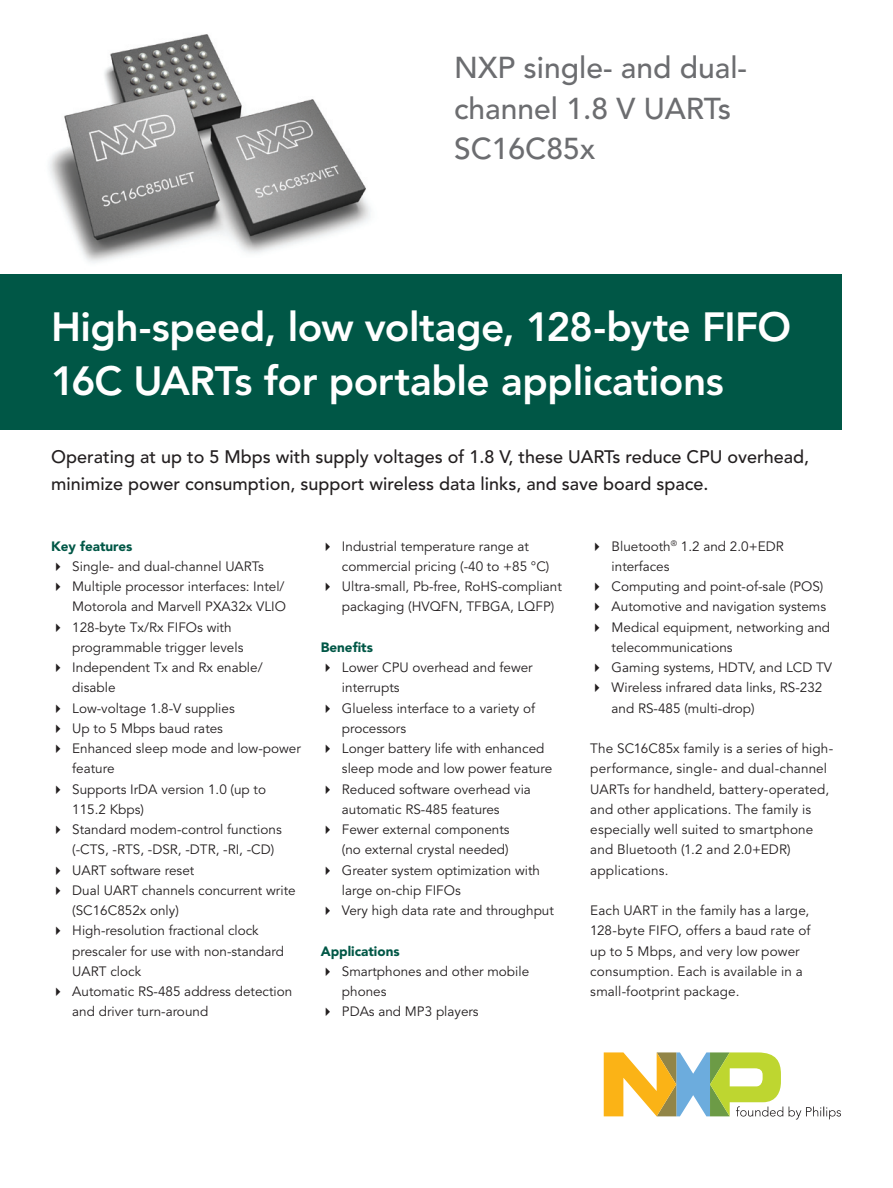
<style>
.page{position:relative;width:893px;height:1188px;background:#fff}
.page>*{position:absolute;margin:0;border:0;box-sizing:border-box;transform-origin:0 0}
.t1{font:800 40.5px/54px "Avenir";letter-spacing:-.015em;color:#fff}
.t2{font:500 30px/40.5px "Avenir";color:#6c6d70}
.t3{font:500 18px/27px "Avenir";color:#231f20}
.t4{font:13.5px/20.2px "Avenir";color:#231f20}
.t5{font:900 13.5px "Avenir";color:#005746}
</style>
<div class="page">
<img style="left:48px;top:34px;width:323px;height:229px">
<div style="left:0;top:274px;width:842px;height:155px;background:#005746"></div>
<svg style="left:604px;top:1052px;width:179px;height:65px"></svg>
<svg style="left:789px;top:1107px;width:52px;height:13px"></svg>
<h2 class="t2" style="left:454px;top:48px;width:294px">NXP single- and dual&shy;channel 1.8 V UARTs<br>SC16C85x</h2>
<h1 class="t1" style="left:51px;top:300px;width:742px">High-speed, low voltage, 128-byte FIFO<br>16C UARTs for portable applications</h1>
<h3 class="t3" style="left:51px;top:443px;width:760px">Operating at up to 5 Mbps with supply voltages of 1.8 V, these UARTs reduce CPU overhead, minimize power consumption, support wireless data links, and save board space.</h3>
<p class="t5" style="left:51px;top:538px;width:83px">Key features</p>
<p class="t4" style="left:51px;top:556px;width:214px">✔ Single- and dual-channel UARTs</p>
<p class="t4" style="left:51px;top:577px;width:236px;text-align:right">✔ Multiple processor interfaces: Intel/<br>Motorola and Marvell PXA32x VLIO</p>
<p class="t4" style="left:72px;top:617px;width:173px;text-indent:-21px">✔ 128-byte Tx/Rx FIFOs with programmable trigger levels</p>
<p class="t4" style="left:72px;top:658px;width:192px;text-indent:-21px">✔ Independent Tx and Rx enable/ disable</p>
<p class="t4" style="left:51px;top:698px;width:185px">✔ Low-voltage 1.8-V supplies</p>
<p class="t4" style="left:51px;top:718px;width:174px">✔ Up to 5 Mbps baud rates</p>
<p class="t4" style="left:72px;top:739px;width:230px;text-indent:-21px">✔ Enhanced sleep mode and low-power feature</p>
<p class="t4" style="left:72px;top:779px;width:195px;text-indent:-21px">✔ Supports IrDA version 1.0 (up to<br>115.2 Kbps)</p>
<p class="t4" style="left:72px;top:820px;width:211px;text-indent:-21px">✔ Standard modem-control functions (-CTS, -RTS, -DSR, -DTR, -RI, -CD)</p>
<p class="t4" style="left:51px;top:860px;width:145px">✔ UART software reset</p>
<p class="t4" style="left:72px;top:880px;width:225px;text-indent:-21px">✔ Dual UART channels concurrent write (SC16C852x only)</p>
<p class="t4" style="left:72px;top:921px;width:213px;text-indent:-21px">✔ High-resolution fractional clock prescaler for use with non-standard<br>UART clock</p>
<p class="t4" style="left:72px;top:982px;width:222px;text-indent:-21px">✔ Automatic RS-485 address detection and driver turn-around</p>
<p class="t4" style="left:342px;top:536px;width:209px;text-indent:-21px">✔ Industrial temperature range at commercial pricing (-40 to +85 °C)</p>
<p class="t4" style="left:342px;top:577px;width:221px;text-indent:-21px">✔ Ultra-small, Pb-free, RoHS-compliant packaging (HVQFN, TFBGA, LQFP)</p>
<p class="t5" style="left:321px;top:639px;width:54px">Benefits</p>
<p class="t4" style="left:342px;top:658px;width:192px;text-indent:-21px">✔ Lower CPU overhead and fewer interrupts</p>
<p class="t4" style="left:342px;top:698px;width:195px;text-indent:-21px">✔ Glueless interface to a variety of processors</p>
<p class="t4" style="left:342px;top:739px;width:212px;text-indent:-21px">✔ Longer battery life with enhanced sleep mode and low power feature</p>
<p class="t4" style="left:342px;top:779px;width:191px;text-indent:-21px">✔ Reduced software overhead via automatic RS-485 features</p>
<p class="t4" style="left:321px;top:820px;width:191px;text-align:right">✔ Fewer external components (no external crystal needed)</p>
<p class="t4" style="left:342px;top:860px;width:200px;text-indent:-21px">✔ Greater system optimization with large on-chip FIFOs</p>
<p class="t4" style="left:321px;top:901px;width:235px">✔ Very high data rate and throughput</p>
<p class="t5" style="left:321px;top:943px;width:81px">Applications</p>
<p class="t4" style="left:342px;top:961px;width:189px;text-indent:-21px">✔ Smartphones and other mobile phones</p>
<p class="t4" style="left:321px;top:1002px;width:160px">✔ PDAs and MP3 players</p>
<p class="t4" style="left:612px;top:536px;width:174px;text-indent:-21px">✔ Bluetooth<sup>®</sup> 1.2 and 2.0+EDR interfaces</p>
<p class="t4" style="left:590px;top:577px;width:235px">✔ Computing and point-of-sale (POS)</p>
<p class="t4" style="left:590px;top:597px;width:237px">✔ Automotive and navigation systems</p>
<p class="t4" style="left:612px;top:617px;width:220px;text-indent:-21px">✔ Medical equipment, networking and telecommunications</p>
<p class="t4" style="left:590px;top:658px;width:243px">✔ Gaming systems, HDTV, and LCD TV</p>
<p class="t4" style="left:612px;top:678px;width:212px;text-indent:-21px">✔ Wireless infrared data links, RS-232 and RS-485 (multi-drop)</p>
<p class="t4" style="left:590px;top:739px;width:244px">The SC16C85x family is a series of high&shy;performance, single- and dual-channel UARTs for handheld, battery-operated, and other applications. The family is especially well suited to smartphone and Bluetooth (1.2 and 2.0+EDR) applications.</p>
<p class="t4" style="left:590px;top:901px;width:222px">Each UART in the family has a large,<br>128-byte FIFO, offers a baud rate of up to 5 Mbps, and very low power consumption. Each is available in a small-footprint package.</p>
</div>
